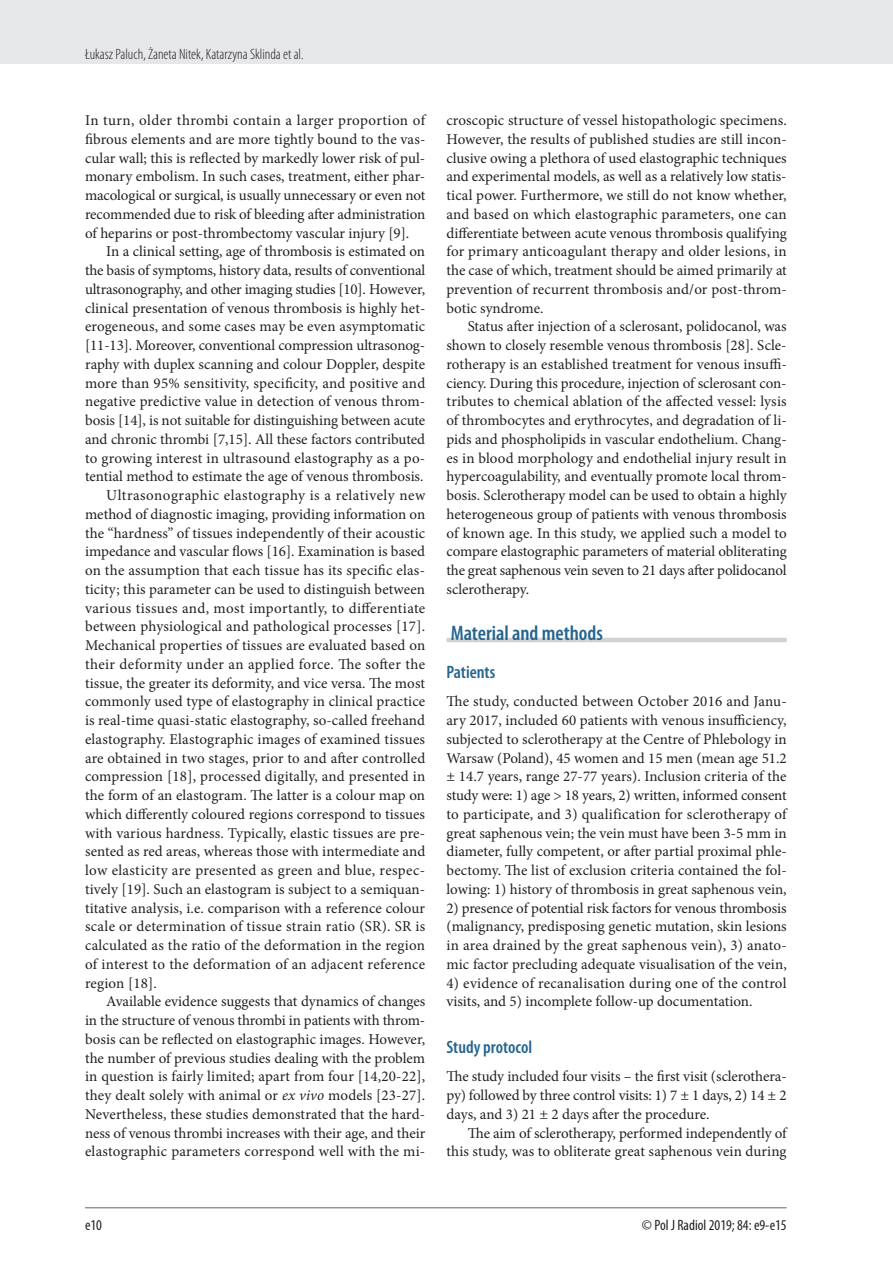
<style>
.page{position:relative;width:893px;height:1263px;background:#fff}
.page>*{position:absolute;margin:0;border:0;box-sizing:border-box;transform-origin:0 0}
.t1{font:600 condensed 21px "Myriad Pro";color:#24648f}
.t2{font:600 condensed 18px "Myriad Pro";color:#24648f}
.t3{font:15px/18.8px "Minion Pro";letter-spacing:.005em;color:#231f20;text-align:justify}
.t4{font:15px "Minion Pro";letter-spacing:-.015em;color:#231f20}
.t5{font:15px "Minion Pro";letter-spacing:.025em;color:#231f20}
.t6{font:300 condensed 15px "Myriad Pro";color:#231f20}
.t7{font:15px "Minion Pro";letter-spacing:.03em;color:#231f20}
.t8{font:condensed 15px "Myriad Pro";color:#231f20}
.s1{font-style:italic}
</style>
<div class="page">
<div style="left:0;top:0;width:893px;height:64px;background:#e6e7e9"></div>
<hr style="left:85px;top:1207px;width:702px;height:1px;background:#939598">
<hr style="left:446px;top:638px;width:341px;height:4px;background:#d1d2d4">
<p class="t6" style="left:85px;top:45px;width:220px">Łukasz Paluch, Żaneta Nitek, Katarzyna Sklinda et al.</p>
<p class="t3" style="left:85px;top:111px;width:342px">In turn, older thrombi contain a larger proportion of fibrous elements and are more tightly bound to the vas&shy;cular wall; this is reflected by markedly lower risk of pul&shy;monary embolism. In such cases, treatment, either phar&shy;macological or surgical, is usually unnecessary or even not recommended due to risk of bleeding after administration of heparins or post-thrombectomy vascular injury [9].</p>
<p class="t3" style="left:106px;top:242px;width:320px">In a clinical setting, age of thrombosis is estimated on</p>
<p class="t4" style="left:85px;top:260px;width:342px">the basis of symptoms, history data, results of conventional</p>
<p class="t4" style="left:85px;top:279px;width:342px">ultrasonography, and other imaging studies [10]. However,</p>
<p class="t3" style="left:85px;top:298px;width:342px">clinical presentation of venous thrombosis is highly het-</p>
<p class="t3" style="left:85px;top:317px;width:342px">erogeneous, and some cases may be even asymptomatic</p>
<p class="t3" style="left:85px;top:336px;width:342px">[11-13]. Moreover, conventional compression ultrasonog-</p>
<p class="t3" style="left:85px;top:355px;width:342px">raphy with duplex scanning and colour Doppler, despite</p>
<p class="t3" style="left:85px;top:373px;width:342px">more than 95% sensitivity, specificity, and positive and</p>
<p class="t3" style="left:85px;top:392px;width:342px">negative predictive value in detection of venous throm-</p>
<p class="t3" style="left:85px;top:411px;width:342px">bosis [14], is not suitable for distinguishing between acute</p>
<p class="t3" style="left:85px;top:430px;width:342px">and chronic thrombi [7,15]. All these factors contributed</p>
<p class="t3" style="left:85px;top:448px;width:342px">to growing interest in ultrasound elastography as a po-</p>
<p class="t3" style="left:85px;top:467px;width:340px">tential method to estimate the age of venous thrombosis.</p>
<p class="t7" style="left:106px;top:485px;width:320px">Ultrasonographic elastography is a relatively new</p>
<p class="t3" style="left:85px;top:505px;width:342px">method of diagnostic imaging, providing information on</p>
<p class="t3" style="left:85px;top:523px;width:342px">the “hardness” of tissues independently of their acoustic</p>
<p class="t3" style="left:85px;top:542px;width:342px">impedance and vascular flows [16]. Examination is based</p>
<p class="t3" style="left:85px;top:561px;width:342px">on the assumption that each tissue has its specific elas-</p>
<p class="t3" style="left:85px;top:580px;width:342px">ticity; this parameter can be used to distinguish between</p>
<p class="t5" style="left:85px;top:598px;width:342px">various tissues and, most importantly, to differentiate</p>
<p class="t3" style="left:85px;top:617px;width:342px">between physiological and pathological processes [17].</p>
<p class="t3" style="left:85px;top:636px;width:342px">Mechanical properties of tissues are evaluated based on</p>
<p class="t5" style="left:85px;top:654px;width:342px">their deformity under an applied force. The softer the</p>
<p class="t3" style="left:85px;top:673px;width:342px">tissue, the greater its deformity, and vice versa. The most</p>
<p class="t3" style="left:85px;top:692px;width:342px">commonly used type of elastography in clinical practice</p>
<p class="t3" style="left:85px;top:711px;width:342px">is real-time quasi-static elastography, so-called freehand</p>
<p class="t3" style="left:85px;top:730px;width:342px">elastography. Elastographic images of examined tissues</p>
<p class="t3" style="left:85px;top:748px;width:342px">are obtained in two stages, prior to and after controlled</p>
<p class="t3" style="left:85px;top:767px;width:342px">compression [18], processed digitally, and presented in</p>
<p class="t3" style="left:85px;top:786px;width:342px">the form of an elastogram. The latter is a colour map on</p>
<p class="t3" style="left:85px;top:805px;width:342px">which differently coloured regions correspond to tissues</p>
<p class="t3" style="left:85px;top:823px;width:342px">with various hardness. Typically, elastic tissues are pre-</p>
<p class="t3" style="left:85px;top:842px;width:342px">sented as red areas, whereas those with intermediate and</p>
<p class="t3" style="left:85px;top:861px;width:342px">low elasticity are presented as green and blue, respec-</p>
<p class="t3" style="left:85px;top:880px;width:342px">tively [19]. Such an elastogram is subject to a semiquan-</p>
<p class="t3" style="left:85px;top:898px;width:342px">titative analysis, i.e. comparison with a reference colour</p>
<p class="t3" style="left:85px;top:917px;width:342px">scale or determination of tissue strain ratio (SR). SR is</p>
<p class="t3" style="left:85px;top:936px;width:342px">calculated as the ratio of the deformation in the region</p>
<p class="t3" style="left:85px;top:955px;width:342px">of interest to the deformation of an adjacent reference</p>
<p class="t3" style="left:85px;top:973px;width:73px">region [18].</p>
<p class="t3" style="left:106px;top:992px;width:320px">Available evidence suggests that dynamics of changes</p>
<p class="t3" style="left:85px;top:1011px;width:342px">in the structure of venous thrombi in patients with throm-</p>
<p class="t3" style="left:85px;top:1030px;width:342px">bosis can be reflected on elastographic images. However,</p>
<p class="t3" style="left:85px;top:1048px;width:342px">the number of previous studies dealing with the problem</p>
<p class="t3" style="left:85px;top:1067px;width:342px">in question is fairly limited; apart from four [14,20-22],</p>
<p class="t3" style="left:85px;top:1086px;width:342px">they dealt solely with animal or <span class="s1">ex vivo</span> models [23-27].</p>
<p class="t3" style="left:85px;top:1105px;width:342px">Nevertheless, these studies demonstrated that the hard-</p>
<p class="t3" style="left:85px;top:1123px;width:342px">ness of venous thrombi increases with their age, and their</p>
<p class="t3" style="left:85px;top:1142px;width:342px">elastographic parameters correspond well with the mi-</p>
<p class="t3" style="left:446px;top:111px;width:342px">croscopic structure of vessel histopathologic specimens.<br>However, the results of published studies are still incon&shy;clusive owing a plethora of used elastographic techniques and experimental models, as well as a relatively low statis&shy;tical power. Furthermore, we still do not know whether, and based on which elastographic parameters, one can differentiate between acute venous thrombosis qualifying for primary anticoagulant therapy and older lesions, in the case of which, treatment should be aimed primarily at prevention of recurrent thrombosis and/or post-throm&shy;botic syndrome.</p>
<p class="t3" style="left:446px;top:317px;width:342px;text-indent:21px">Status after injection of a sclerosant, polidocanol, was shown to closely resemble venous thrombosis [28]. Scle&shy;rotherapy is an established treatment for venous insuffi&shy;ciency. During this procedure, injection of sclerosant con&shy;tributes to chemical ablation of the affected vessel: lysis of thrombocytes and erythrocytes, and degradation of li&shy;pids and phospholipids in vascular endothelium. Chang&shy;es in blood morphology and endothelial injury result in hypercoagulability, and eventually promote local throm&shy;bosis. Sclerotherapy model can be used to obtain a highly heterogeneous group of patients with venous thrombosis of known age. In this study, we applied such a model to compare elastographic parameters of material obliterating the great saphenous vein seven to 21 days after polidocanol sclerotherapy.</p>
<h1 class="t1" style="left:451px;top:620px;width:154px">Material and methods</h1>
<p class="t2" style="left:446px;top:661px;width:50px">Patients</p>
<p class="t3" style="left:446px;top:692px;width:342px">The study, conducted between October 2016 and Janu&shy;ary 2017, included 60 patients with venous insufficiency, subjected to sclerotherapy at the Centre of Phlebology in Warsaw (Poland), 45 women and 15 men (mean age 51.2 ± 14.7 years, range 27-77 years). Inclusion criteria of the study were: 1) age &gt; 18 years, 2) written, informed consent to participate, and 3) qualification for sclerotherapy of great saphenous vein; the vein must have been 3-5 mm in diameter, fully competent, or after partial proximal phle&shy;bectomy. The list of exclusion criteria contained the fol&shy;lowing: 1) history of thrombosis in great saphenous vein,</p>
<p class="t3" style="left:446px;top:898px;width:342px">2) presence of potential risk factors for venous thrombosis (malignancy, predisposing genetic mutation, skin lesions in area drained by the great saphenous vein), 3) anato&shy;mic factor precluding adequate visualisation of the vein,</p>
<p class="t3" style="left:446px;top:973px;width:342px">4) evidence of recanalisation during one of the control visits, and 5) incomplete follow-up documentation.</p>
<p class="t2" style="left:446px;top:1036px;width:87px">Study protocol</p>
<p class="t3" style="left:446px;top:1067px;width:342px">The study included four visits – the first visit (sclerothera&shy;py) followed by three control visits: 1) 7 ± 1 days, 2) 14 ± 2 days, and 3) 21 ± 2 days after the procedure.</p>
<p class="t3" style="left:446px;top:1123px;width:342px;text-align:right">The aim of sclerotherapy, performed independently of this study, was to obliterate great saphenous vein during</p>
<p class="t8" style="left:85px;top:1216px;width:18px">e10</p>
<p class="t8" style="left:642px;top:1216px;width:146px">© Pol J Radiol 2019; 84: e9-e15</p>
</div>
